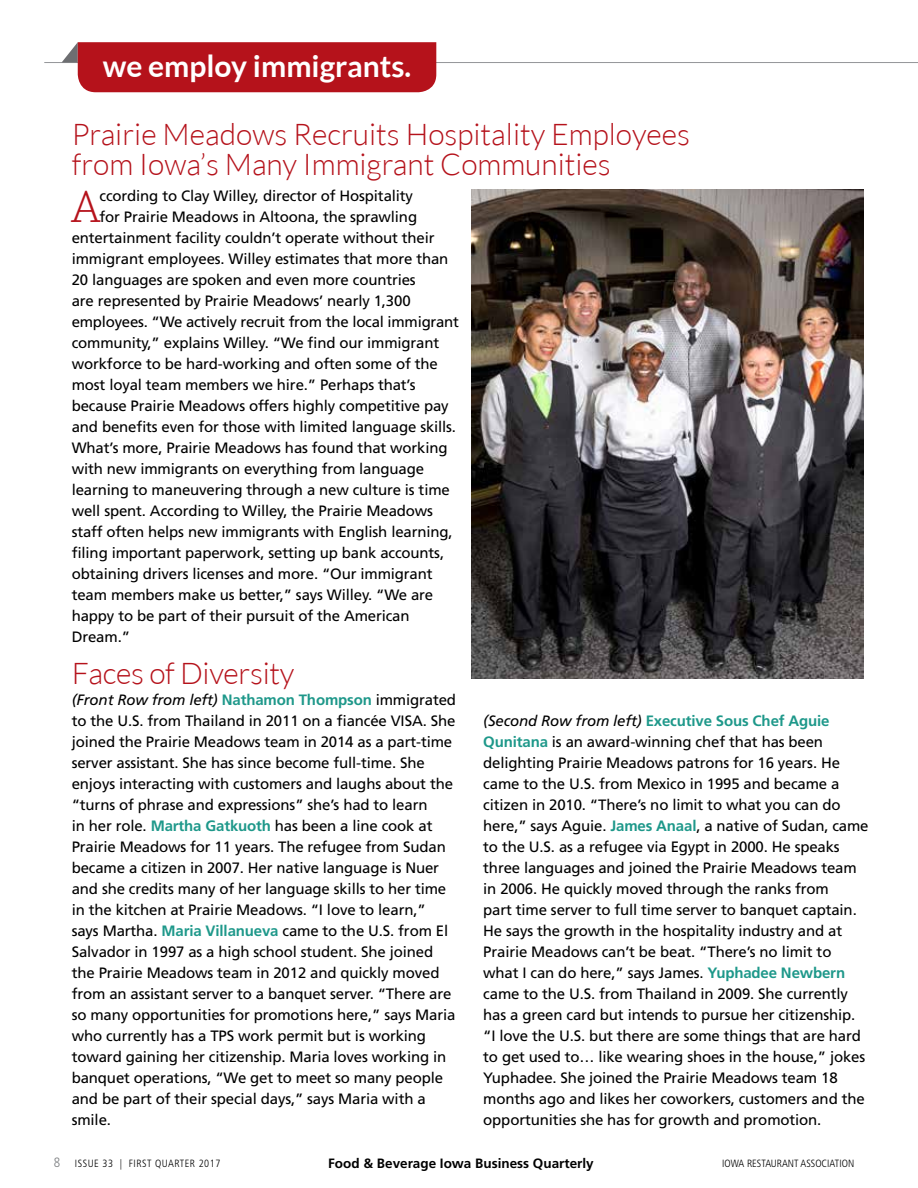
<style>
.page{position:relative;width:918px;height:1188px;background:#fff}
.page>*{position:absolute;margin:0;border:0;box-sizing:border-box;transform-origin:0 0}
.t1{font:300 47.25px "Chaparral Pro";color:#b5121b}
.t2{font:300 30px/30px "Lato";color:#b5121b}
.t3{font:700 30px "Lato";color:#fff}
.t4{font:15px/21px "Frutiger";letter-spacing:-.01em;color:#000}
.t5{font:700 13.5px "Frutiger";color:#000}
.t6{font:300 condensed 10.5px "Frutiger";letter-spacing:.05em;color:#000}
.t7{font:300 condensed 10.5px "Frutiger";color:#000}
.s1{font-style:italic}
.s2{font-weight:700;color:#1e988a}
.s3{font-size:13.5px;color:#808285}
</style>
<div class="page">
<hr style="left:44px;top:62px;width:874px;height:1px;background:#939598">
<div style="left:62px;top:42px;width:374px;height:50px;background:#b5121b"></div>
<img style="left:471px;top:190px;width:393px;height:488px">
<p class="t3" style="left:103px;top:49px;width:310px">we employ immigrants.</p>
<p class="t2" style="left:72px;top:119px;width:620px">Prairie Meadows Recruits Hospitality Employees from Iowa’s Many Immigrant Communities</p>
<p class="t1" style="left:72px;top:181px;width:30px">A</p>
<p class="t4" style="left:100px;top:185px;width:315px">ccording to Clay Willey, director of Hospitality</p>
<p class="t4" style="left:100px;top:206px;width:319px">for Prairie Meadows in Altoona, the sprawling</p>
<p class="t4" style="left:72px;top:227px;width:364px">entertainment facility couldn’t operate without their</p>
<p class="t4" style="left:72px;top:248px;width:378px">immigrant employees. Willey estimates that more than</p>
<p class="t4" style="left:72px;top:269px;width:346px">20 languages are spoken and even more countries</p>
<p class="t4" style="left:72px;top:290px;width:340px">are represented by Prairie Meadows’ nearly 1,300</p>
<p class="t4" style="left:72px;top:311px;width:389px">employees. “We actively recruit from the local immigrant</p>
<p class="t4" style="left:72px;top:332px;width:369px">community,” explains Willey. “We find our immigrant</p>
<p class="t4" style="left:72px;top:353px;width:368px">workforce to be hard-working and often some of the</p>
<p class="t4" style="left:72px;top:374px;width:345px">most loyal team members we hire.” Perhaps that’s</p>
<p class="t4" style="left:72px;top:395px;width:379px">because Prairie Meadows offers highly competitive pay</p>
<p class="t4" style="left:72px;top:416px;width:386px">and benefits even for those with limited language skills.</p>
<p class="t4" style="left:72px;top:437px;width:377px">What’s more, Prairie Meadows has found that working</p>
<p class="t4" style="left:72px;top:458px;width:354px">with new immigrants on everything from language</p>
<p class="t4" style="left:72px;top:479px;width:380px">learning to maneuvering through a new culture is time</p>
<p class="t4" style="left:72px;top:500px;width:363px">well spent. According to Willey, the Prairie Meadows</p>
<p class="t4" style="left:72px;top:521px;width:382px">staff often helps new immigrants with English learning,</p>
<p class="t4" style="left:72px;top:542px;width:374px">filing important paperwork, setting up bank accounts,</p>
<p class="t4" style="left:72px;top:563px;width:362px">obtaining drivers licenses and more. “Our immigrant</p>
<p class="t4" style="left:72px;top:584px;width:363px">team members make us better,” says Willey. “We are</p>
<p class="t4" style="left:72px;top:605px;width:339px">happy to be part of their pursuit of the American</p>
<p class="t4" style="left:72px;top:626px;width:60px">Dream.”</p>
<p class="t2" style="left:72px;top:658px;width:224px">Faces of Diversity</p>
<p class="t4" style="left:72px;top:689px;width:386px"><span class="s1">(Front Row from left)</span> <span class="s2">Nathamon Thompson</span> immigrated to the U.S. from Thailand in 2011 on a fiancée VISA. She joined the Prairie Meadows team in 2014 as a part-time server assistant. She has since become full-time. She enjoys interacting with customers and laughs about the “turns of phrase and expressions” she’s had to learn<br>in her role. <span class="s2">Martha Gatkuoth</span> has been a line cook at Prairie Meadows for 11 years. The refugee from Sudan became a citizen in 2007. Her native language is Nuer and she credits many of her language skills to her time in the kitchen at Prairie Meadows. “I love to learn,” says Martha. <span class="s2">Maria Villanueva</span> came to the U.S. from El Salvador in 1997 as a high school student. She joined the Prairie Meadows team in 2012 and quickly moved from an assistant server to a banquet server. “There are so many opportunities for promotions here,” says Maria who currently has a TPS work permit but is working toward gaining her citizenship. Maria loves working in banquet operations, “We get to meet so many people and be part of their special days,” says Maria with a smile.</p>
<p class="t4" style="left:483px;top:710px;width:387px"><span class="s1">(Second Row from left)</span> <span class="s2">Executive Sous Chef Aguie Qunitana</span> is an award-winning chef that has been delighting Prairie Meadows patrons for 16 years. He came to the U.S. from Mexico in 1995 and became a citizen in 2010. “There’s no limit to what you can do here,” says Aguie. <span class="s2">James Anaal</span>, a native of Sudan, came to the U.S. as a refugee via Egypt in 2000. He speaks three languages and joined the Prairie Meadows team in 2006. He quickly moved through the ranks from<br>part time server to full time server to banquet captain.<br>He says the growth in the hospitality industry and at Prairie Meadows can’t be beat. “There’s no limit to what I can do here,” says James. <span class="s2">Yuphadee Newbern </span>came to the U.S. from Thailand in 2009. She currently has a green card but intends to pursue her citizenship. “I love the U.S. but there are some things that are hard to get used to… like wearing shoes in the house,” jokes Yuphadee. She joined the Prairie Meadows team 18 months ago and likes her coworkers, customers and the opportunities she has for growth and promotion.</p>
<p class="t6" style="left:54px;top:1157px;width:168px"><span class="s3">8</span> ISSUE 33 | FIRST QUARTER 2017</p>
<p class="t5" style="left:328px;top:1155px;width:267px">Food &amp; Beverage Iowa Business Quarterly</p>
<p class="t7" style="left:722px;top:1157px;width:134px">IOWA RESTAURANT ASSOCIATION</p>
</div>
